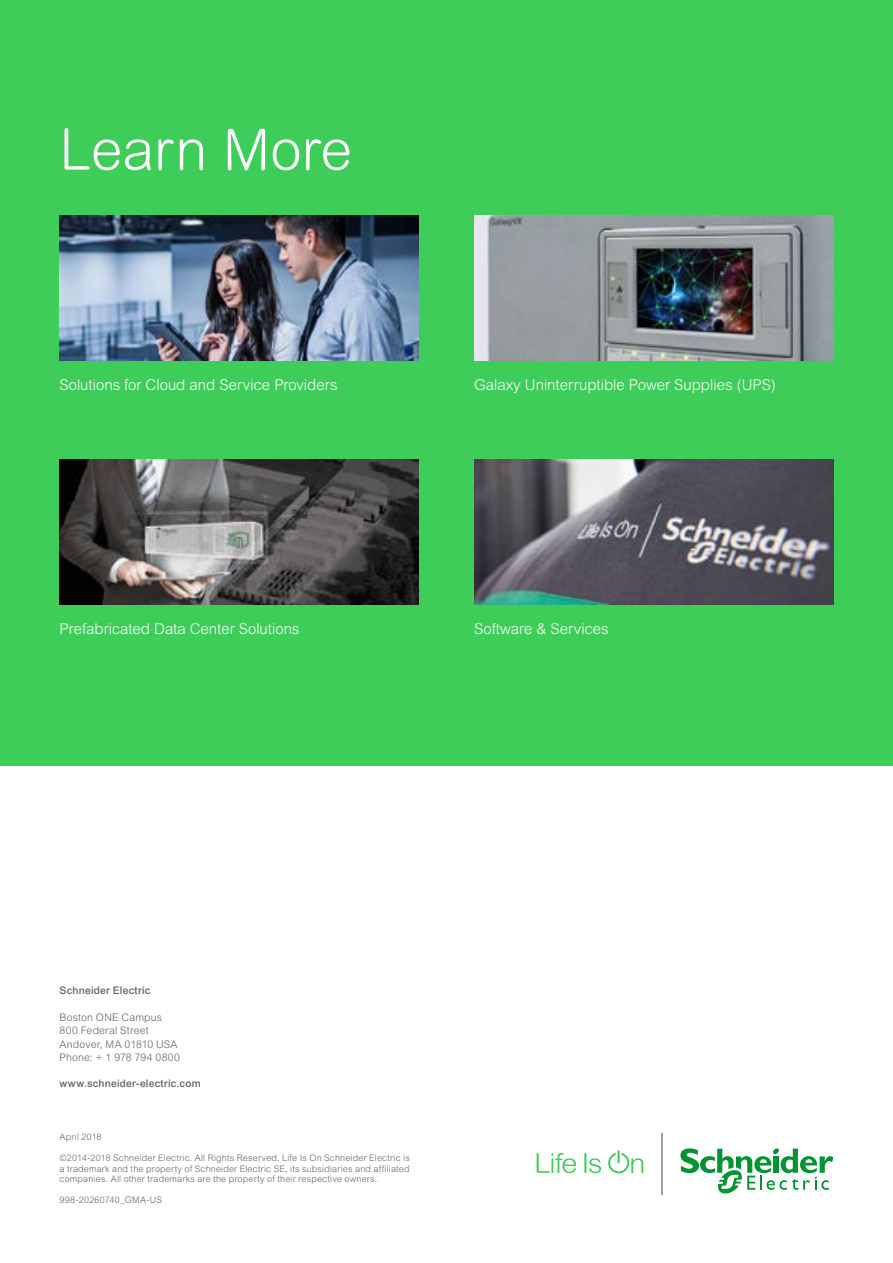
<style>
.page{position:relative;width:893px;height:1263px;background:#fff}
.page>*{position:absolute;margin:0;border:0;box-sizing:border-box;transform-origin:0 0}
.t1{font:300 57px "Arial Rounded MT Std";color:#fff}
.t2{font:300 15px "Arial Rounded MT Std";color:#fff}
.t3{font:300 10.5px/13.5px "Arial MT Std";letter-spacing:.015em;color:#626469}
.t4{font:500 10.5px "Arial MT Std";letter-spacing:.02em;color:#626469}
.t5{font:300 9px/10.5px "Arial MT Std";letter-spacing:.025em;color:#626469;text-align:justify}
</style>
<div class="page">
<div style="left:0;top:0;width:893px;height:765px;background:#3dcd58"></div>
<img style="left:60px;top:215px;width:359px;height:145px">
<img style="left:60px;top:460px;width:359px;height:145px">
<img style="left:474px;top:215px;width:359px;height:145px">
<img style="left:474px;top:460px;width:359px;height:145px">
<svg style="left:537px;top:1153px;width:39px;height:20px"></svg>
<svg style="left:584px;top:1153px;width:17px;height:20px"></svg>
<svg style="left:608px;top:1150px;width:35px;height:23px"></svg>
<svg style="left:680px;top:1148px;width:153px;height:46px"></svg>
<hr style="left:661px;top:1133px;width:1px;height:61px;background:#9fa0a4">
<h1 class="t1" style="left:60px;top:117px;width:294px">Learn More</h1>
<h2 class="t2" style="left:60px;top:376px;width:280px">Solutions for Cloud and Service Providers</h2>
<h2 class="t2" style="left:60px;top:620px;width:241px">Prefabricated Data Center Solutions</h2>
<h2 class="t2" style="left:474px;top:376px;width:303px">Galaxy Uninterruptible Power Supplies (UPS)</h2>
<h2 class="t2" style="left:474px;top:620px;width:136px">Software &amp; Services</h2>
<p class="t4" style="left:60px;top:984px;width:92px">Schneider Electric</p>
<p class="t3" style="left:60px;top:1011px;width:122px">Boston ONE Campus<br>800 Federal Street<br>Andover, MA 01810 USA<br>Phone: + 1 978 794 0800</p>
<p class="t4" style="left:60px;top:1077px;width:143px">www.schneider-electric.com</p>
<p class="t5" style="left:60px;top:1132px;width:44px">April 2018</p>
<p class="t5" style="left:60px;top:1153px;width:352px">©2014-2018 Schneider Electric. All Rights Reserved. Life Is On Schneider Electric is a trademark and the property of Schneider Electric SE, its subsidiaries and affiliated companies. All other trademarks are the property of their respective owners.</p>
<p class="t5" style="left:60px;top:1195px;width:104px">998-20260740_GMA-US</p>
</div>
